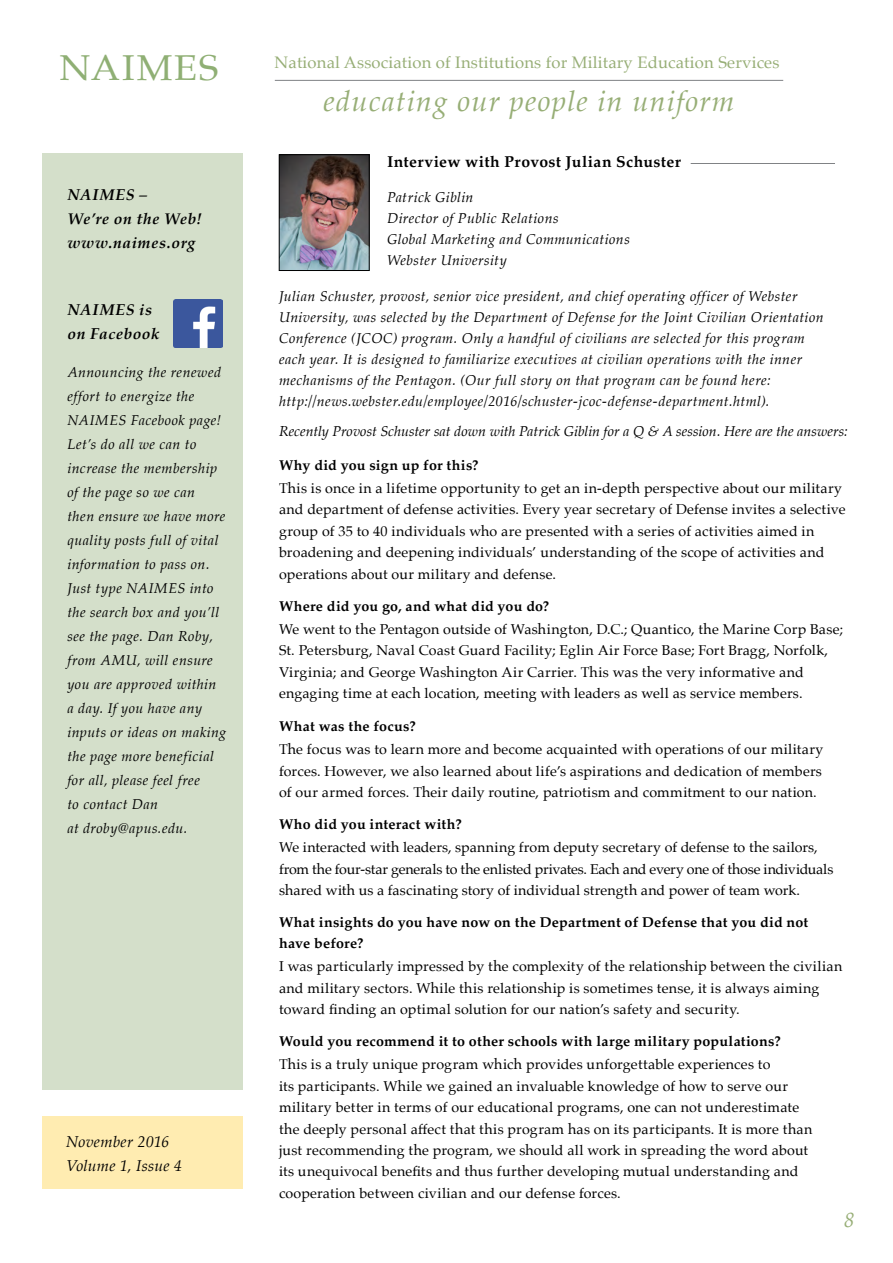
<style>
.page{position:relative;width:893px;height:1263px;background:#fff}
.page>*{position:absolute;margin:0;border:0;box-sizing:border-box;transform-origin:0 0}
.t1{font:36px "Palatino";letter-spacing:.045em;color:#8faf74;scale:1.05 1}
.t2{font:italic 29.1px "Palatino";letter-spacing:.04em;color:#97ae76}
.t3{font:italic 21px "Palatino";color:#97ae76}
.t4{font:16.65px "Palatino";letter-spacing:.01em;color:#97ae76}
.t5{font:italic 700 15.75px/24px "Palatino";letter-spacing:.04em;color:#000}
.t6{font:700 15.75px "Palatino";letter-spacing:.025em;color:#000}
.t7{font:italic 15.75px/24px "Palatino";letter-spacing:.015em;color:#000}
.t8{font:14.25px/21.5px "Palatino";letter-spacing:.01em;color:#000}
.t9{font:italic 14.25px/24px "Palatino";letter-spacing:.03em;color:#000}
.t10{font:700 14.25px/21.5px "Palatino";letter-spacing:.015em;color:#000}
.t11{font:italic 14.25px "Palatino";color:#000}
</style>
<div class="page">
<div style="left:43px;top:1116px;width:200px;height:72px;background:#ffecb1"></div>
<hr style="left:275px;top:80px;width:508px;height:1px;background:#808285">
<div style="left:42px;top:153px;width:200px;height:936px;background:#d4dfca"></div>
<img style="left:281px;top:156px;width:86px;height:113px">
<div style="left:279px;top:154px;width:90px;height:117px;border:1px solid #000"></div>
<hr style="left:691px;top:163px;width:144px;height:1px;background:#808285">
<img style="left:174px;top:299px;width:48px;height:49px">
<h1 class="t1" style="left:59px;top:38px;width:153px">NAIMES</h1>
<p class="t4" style="left:275px;top:48px;width:506px">National Association of Institutions for Military Education Services</p>
<h2 class="t2" style="left:323px;top:76px;width:412px">educating our people in uniform</h2>
<p class="t5" style="left:67px;top:182px;width:136px">NAIMES –<br>We’re on the Web! www.naimes.org</p>
<p class="t5" style="left:67px;top:298px;width:94px">NAIMES is on Facebook</p>
<p class="t9" style="left:67px;top:360px;width:160px">Announcing the renewed effort to energize the<br>NAIMES Facebook page!<br>Let’s do all we can to increase the membership of the page so we can<br>then ensure we have more quality posts full of vital information to pass on.<br>Just type NAIMES into the search box and you’ll see the page. Dan Roby, from AMU, will ensure you are approved within a day. If you have any inputs or ideas on making the page more beneficial for all, please feel free<br>to contact Dan<br>at droby@apus.edu.</p>
<p class="t7" style="left:66px;top:1129px;width:118px">November 2016<br>Volume 1, Issue 4</p>
<p class="t6" style="left:387px;top:149px;width:295px">Interview with Provost Julian Schuster</p>
<p class="t9" style="left:387px;top:186px;width:244px;line-height:21px">Patrick Giblin<br>Director of Public Relations<br>Global Marketing and Communications<br>Webster University</p>
<p class="t9" style="left:279px;top:285px;width:546px;line-height:21px">Julian Schuster, provost, senior vice president, and chief operating officer of Webster University, was selected by the Department of Defense for the Joint Civilian Orientation Conference (JCOC) program. Only a handful of civilians are selected for this program each year. It is designed to familiarize executives at civilian operations with the inner mechanisms of the Pentagon. (Our full story on that program can be found here: http://news.webster.edu/employee/2016/schuster-jcoc-defense-department.html).</p>
<p class="t11" style="left:279px;top:420px;width:570px">Recently Provost Schuster sat down with Patrick Giblin for a Q &amp; A session. Here are the answers:</p>
<p class="t10" style="left:279px;top:454px;width:201px">Why did you sign up for this?</p>
<p class="t8" style="left:279px;top:477px;width:568px">This is once in a lifetime opportunity to get an in-depth perspective about our military and department of defense activities. Every year secretary of Defense invites a selective group of 35 to 40 individuals who are presented with a series of activities aimed in broadening and deepening individuals’ understanding of the scope of activities and operations about our military and defense.</p>
<p class="t10" style="left:279px;top:595px;width:272px">Where did you go, and what did you do?</p>
<p class="t8" style="left:279px;top:618px;width:565px">We went to the Pentagon outside of Washington, D.C.; Quantico, the Marine Corp Base; St. Petersburg, Naval Coast Guard Facility; Eglin Air Force Base; Fort Bragg, Norfolk, Virginia; and George Washington Air Carrier. This was the very informative and engaging time at each location, meeting with leaders as well as service members.</p>
<p class="t10" style="left:279px;top:715px;width:138px">What was the focus?</p>
<p class="t8" style="left:279px;top:739px;width:546px;text-align:justify">The focus was to learn more and become acquainted with operations of our military forces. However, we also learned about life’s aspirations and dedication of members of our armed forces. Their daily routine, patriotism and commitment to our nation.</p>
<p class="t10" style="left:279px;top:813px;width:184px">Who did you interact with?</p>
<p class="t8" style="left:279px;top:836px;width:556px">We interacted with leaders, spanning from deputy secretary of defense to the sailors, from the four-star generals to the enlisted privates. Each and every one of those individuals shared with us a fascinating story of individual strength and power of team work.</p>
<p class="t10" style="left:279px;top:911px;width:531px">What insights do you have now on the Department of Defense that you did not have before?</p>
<p class="t8" style="left:279px;top:956px;width:565px">I was particularly impressed by the complexity of the relationship between the civilian and military sectors. While this relationship is sometimes tense, it is always aiming toward finding an optimal solution for our nation’s safety and security.</p>
<p class="t10" style="left:279px;top:1030px;width:503px">Would you recommend it to other schools with large military populations?</p>
<p class="t8" style="left:279px;top:1053px;width:535px">This is a truly unique program which provides unforgettable experiences to<br>its participants. While we gained an invaluable knowledge of how to serve our military better in terms of our educational programs, one can not underestimate the deeply personal affect that this program has on its participants. It is more than just recommending the program, we should all work in spreading the word about its unequivocal benefits and thus further developing mutual understanding and cooperation between civilian and our defense forces.</p>
<h3 class="t3" style="left:844px;top:1202px;width:12px">8</h3>
</div>
